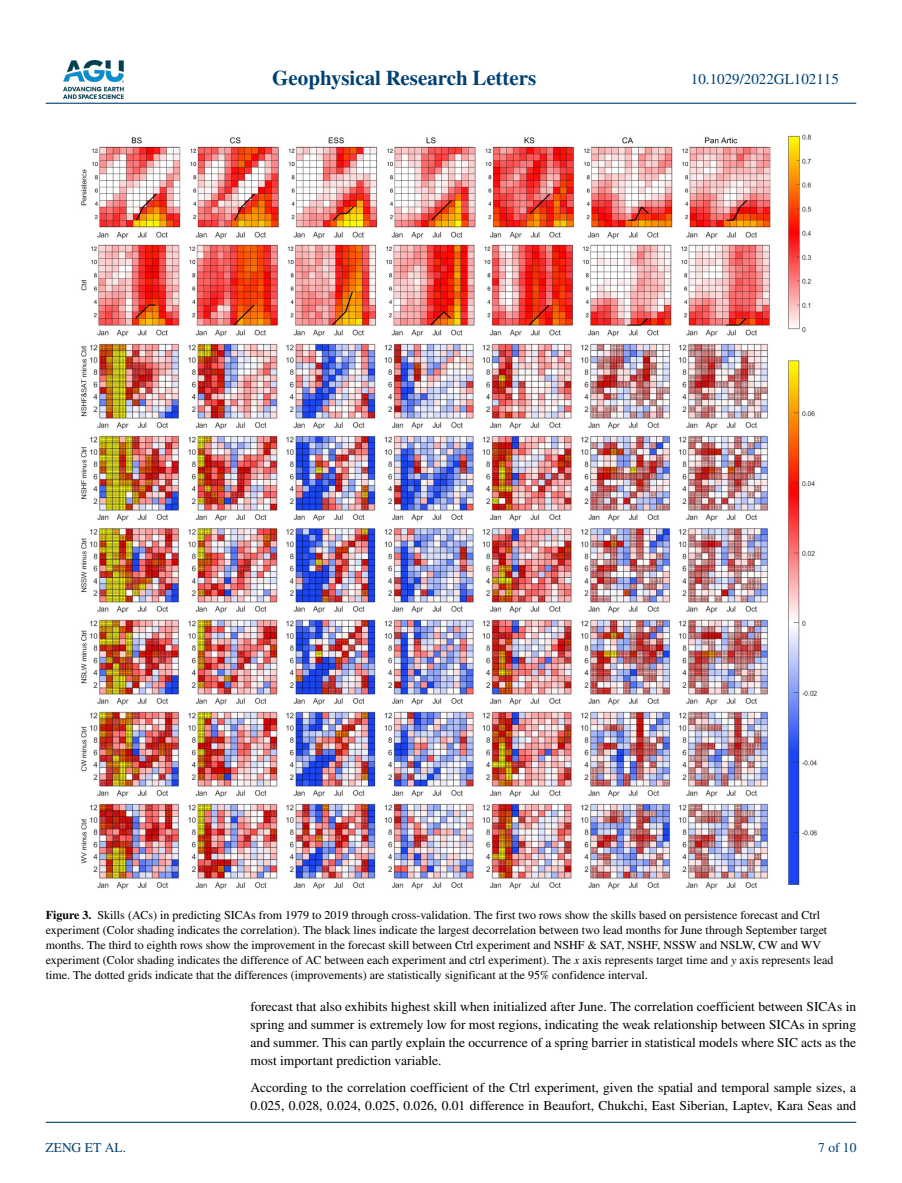
<style>
.page{position:relative;width:902px;height:1183px;background:#fff}
.page>*{position:absolute;margin:0;border:0;box-sizing:border-box;transform-origin:0 0}
.t1{font:700 21px "STIX";color:#004174}
.t2{font:15px "STIX";color:#004174}
.t3{font:13.5px/18px "STIX";color:#000;text-align:justify}
.t4{font:13.5px "STIX";color:#004174}
.t5{font:12px/15px "STIX";color:#000}
.s1{font-weight:700}
.s2{font-style:italic}
</style>
<div class="page">
<img style="left:63px;top:60px;width:60px;height:39px">
<hr style="left:46px;top:103px;width:810px;height:1px;background:#004174">
<hr style="left:46px;top:1121px;width:810px;height:1px;background:#004174">
<img style="left:81px;top:134px;width:736px;height:756px">
<h1 class="t1" style="left:272px;top:66px;width:265px">Geophysical Research Letters</h1>
<p class="t2" style="left:691px;top:69px;width:149px">10.1029/2022GL102115</p>
<p class="t5" style="left:46px;top:908px;width:789px"><span class="s1">Figure 3.</span> Skills (ACs) in predicting SICAs from 1979 to 2019 through cross-validation. The first two rows show the skills based on persistence forecast and Ctrl experiment (Color shading indicates the correlation). The black lines indicate the largest decorrelation between two lead months for June through September target months. The third to eighth rows show the improvement in the forecast skill between Ctrl experiment and NSHF &amp; SAT, NSHF, NSSW and NSLW, CW and WV experiment (Color shading indicates the difference of AC between each experiment and ctrl experiment). The <span class="s2">x</span> axis represents target time and <span class="s2">y</span> axis represents lead time. The dotted grids indicate that the differences (improvements) are statistically significant at the 95% confidence interval.</p>
<p class="t4" style="left:45px;top:1138px;width:82px">ZENG ET AL.</p>
<p class="t3" style="left:250px;top:997px;width:607px">forecast that also exhibits highest skill when initialized after June. The correlation coefficient between SICAs in spring and summer is extremely low for most regions, indicating the weak relationship between SICAs in spring and summer. This can partly explain the occurrence of a spring barrier in statistical models where SIC acts as the most important prediction variable.</p>
<p class="t3" style="left:250px;top:1078px;width:607px">According to the correlation coefficient of the Ctrl experiment, given the spatial and temporal sample sizes, a<br>0.025, 0.028, 0.024, 0.025, 0.026, 0.01 difference in Beaufort, Chukchi, East Siberian, Laptev, Kara Seas and</p>
<p class="t4" style="left:818px;top:1138px;width:40px">7 of 10</p>
</div>
